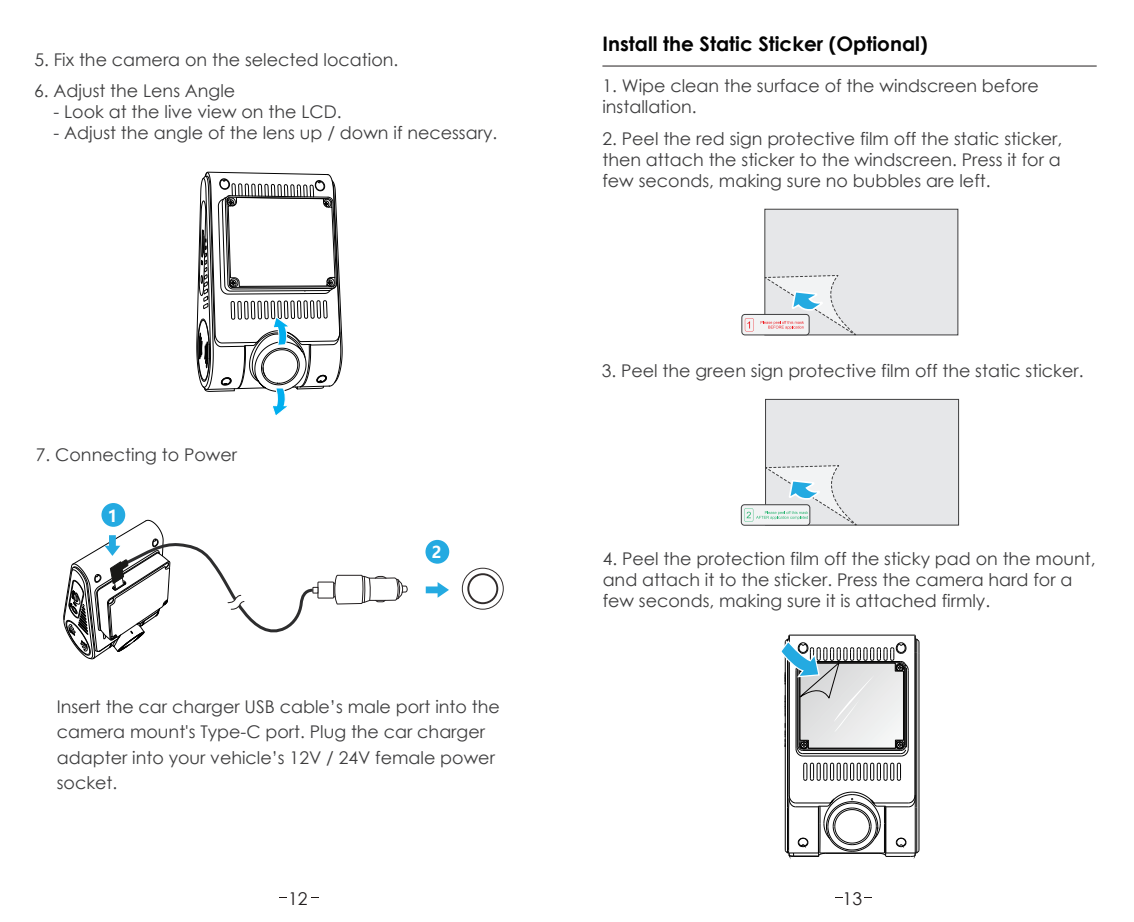
<style>
.page{position:relative;width:1134px;height:922px;background:#fff}
.page>*{position:absolute;margin:0;border:0;box-sizing:border-box;transform-origin:0 0}
.t1{font:700 20px "Century Gothic";color:#030303}
.t2{font:17.5px/21px "Century Gothic";color:#3e3e3f}
.t3{font:17.5px "Century Gothic";color:#231f20}
.t4{font:700 16.25px "Microsoft Ya Hei";color:#fff}
</style>
<div class="page">
<svg style="left:196px;top:171px;width:147px;height:244px"></svg>
<div style="left:462px;top:568px;width:41px;height:41px;border:1px solid #312c2c;border-radius:50%"></div>
<div style="left:467px;top:573px;width:31px;height:31px;border:2px solid #312c2c;border-radius:50%"></div>
<svg style="left:426px;top:582px;width:23px;height:15px"></svg>
<div style="left:425px;top:539px;width:24px;height:24px;background:#24aae1;border-radius:50%"></div>
<div style="left:101px;top:503px;width:24px;height:23px;background:#24aae1;border-radius:50%"></div>
<div style="left:318px;top:581px;width:16px;height:17px;border:1px solid #231f20"></div>
<svg style="left:63px;top:519px;width:255px;height:140px"></svg>
<svg style="left:333px;top:574px;width:75px;height:30px"></svg>
<hr style="left:602px;top:66px;width:495px;height:1px;background:#231f20">
<div style="left:742px;top:314px;width:67px;height:21px;background:#f2f3f4;border-radius:3px"></div>
<svg style="left:745px;top:318px;width:9px;height:13px"></svg>
<div style="left:741px;top:314px;width:68px;height:21px;border:1px solid #3e3e3f;border-radius:3px"></div>
<svg style="left:761px;top:208px;width:197px;height:127px;background:#e1e2e5"></svg>
<div style="left:741px;top:504px;width:68px;height:21px;background:#f2f3f4;border-radius:3px"></div>
<div style="left:741px;top:504px;width:69px;height:21px;border:1px solid #3e3e3f;border-radius:3px"></div>
<svg style="left:744px;top:398px;width:215px;height:127px"></svg>
<hr style="left:915px;top:652px;width:1px;height:142px;background:#030303">
<svg style="left:803px;top:762px;width:98px;height:18px"></svg>
<hr style="left:916px;top:652px;width:1px;height:155px;background:#030303">
<hr style="left:785px;top:653px;width:1px;height:154px;background:#030303">
<hr style="left:787px;top:652px;width:1px;height:155px;background:#030303">
<hr style="left:918px;top:653px;width:1px;height:154px;background:#030303">
<hr style="left:789px;top:652px;width:1px;height:146px;background:#030303">
<svg style="left:784px;top:791px;width:136px;height:66px"></svg>
<div style="left:844px;top:819px;width:15px;height:15px;background:#fff;border-radius:50%"></div>
<svg style="left:781px;top:634px;width:139px;height:122px"></svg>
<p class="t2" style="left:34px;top:49px;width:365px">5. Fix the camera on the selected location.</p>
<p class="t2" style="left:34px;top:80px;width:203px">6. Adjust the Lens Angle</p>
<p class="t2" style="left:54px;top:101px;width:290px">- Look at the live view on the LCD.</p>
<p class="t2" style="left:54px;top:122px;width:445px">- Adjust the angle of the lens up / down if necessary.</p>
<p class="t2" style="left:36px;top:444px;width:203px">7. Connecting to Power</p>
<p class="t4" style="left:108px;top:504px;width:11px">1</p>
<p class="t4" style="left:432px;top:540px;width:11px">2</p>
<p class="t2" style="left:57px;top:693px;width:444px;line-height:25.2px">Insert the car charger USB cable’s male port into the camera mount's Type-C port. Plug the car charger adapter into your vehicle’s 12V / 24V female power socket.</p>
<p class="t1" style="left:602px;top:28px;width:327px">Install the Static Sticker (Optional)</p>
<p class="t2" style="left:602px;top:75px;width:438px">1. Wipe clean the surface of the windscreen before installation.</p>
<p class="t2" style="left:602px;top:128px;width:461px;text-align:justify">2. Peel the red sign protective film off the static sticker, then attach the sticker to the windscreen. Press it for a few seconds, making sure no bubbles are left.</p>
<p class="t2" style="left:602px;top:359px;width:483px">3. Peel the green sign protective film off the static sticker.</p>
<p class="t2" style="left:603px;top:548px;width:494px">4. Peel the protection film off the sticky pad on the mount, and attach it to the sticker. Press the camera hard for a few seconds, making sure it is attached firmly.</p>
<p class="t3" style="left:288px;top:885px;width:21px">12</p>
<p class="t3" style="left:843px;top:885px;width:21px">13</p>
</div>
